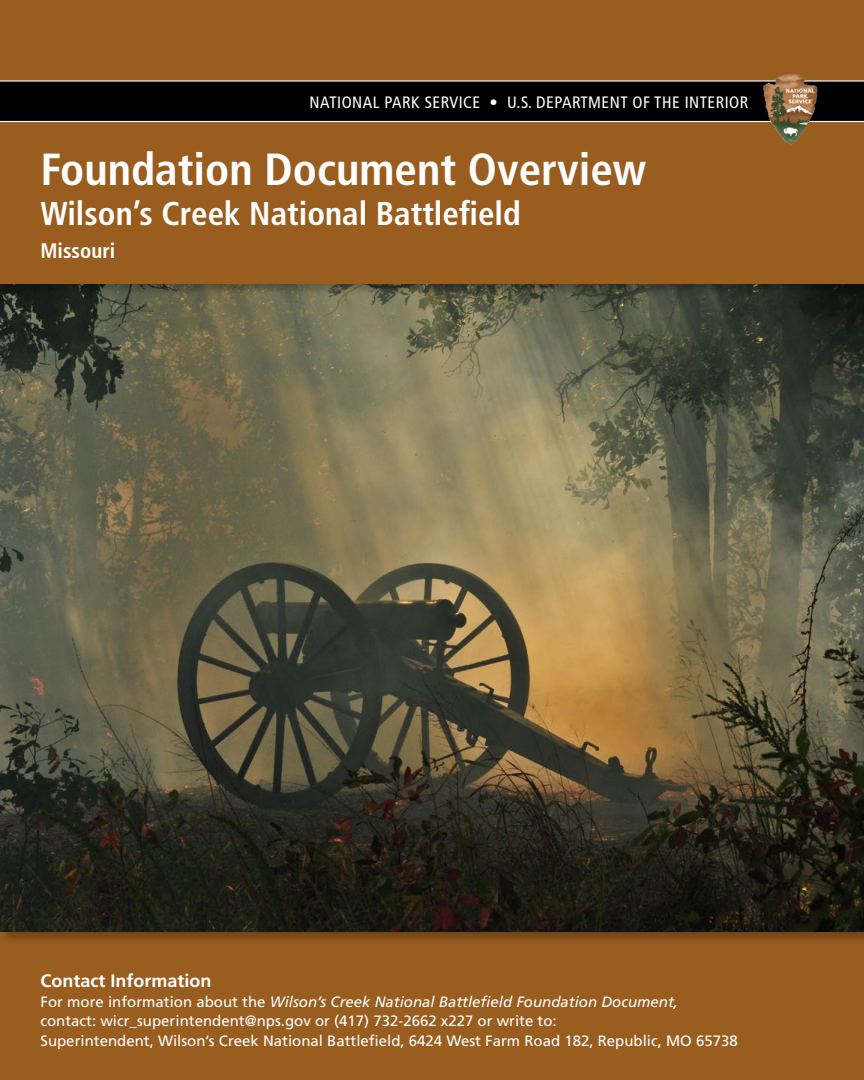
<style>
.page{position:relative;width:864px;height:1080px;background:#fff}
.page>*{position:absolute;margin:0;border:0;box-sizing:border-box;transform-origin:0 0}
.Cover_Overview_Title{font:700 condensed 45px "Frutiger LT Std";color:#fff}
.Cover_Park_Name{font:700 condensed 33px "Frutiger LT Std";color:#fff}
.Cover_State{font:700 condensed 21px "Frutiger LT Std";color:#fff}
.Cover_Contact_Info_H{font:700 18px "Frutiger LT Std";color:#fff}
.NPS_USDOI_logo_line{font:condensed 16.5px "Frutiger LT Std";letter-spacing:.03em;color:#fff}
.Cover_Contact_Info{font:15px/19.5px "Frutiger LT Std";color:#fff}
.s1{font-style:italic}
</style>
<div class="page">
<div style="left:0;top:932px;width:864px;height:148px;background:#995d20"></div>
<img style="left:0;top:297px;width:864px;height:635px">
<div style="left:0;top:0;width:864px;height:297px;background:#000;opacity:.25"></div>
<div style="left:0;top:0;width:864px;height:284px;background:#995d20"></div>
<div style="left:0;top:81px;width:864px;height:41px;background:#000"></div>
<hr style="left:0;top:121px;width:864px;height:1px;background:#fff">
<hr style="left:0;top:80px;width:864px;height:2px;background:#fff">
<img style="left:763px;top:74px;width:38px;height:70px">
<p class="NPS_USDOI_logo_line" style="left:310px;top:93px;width:440px">NATIONAL PARK SERVICE • U.S. DEPARTMENT OF THE INTERIOR</p>
<p class="Cover_Overview_Title" style="left:40px;top:143px;width:607px">Foundation Document Overview</p>
<p class="Cover_Park_Name" style="left:40px;top:194px;width:482px">Wilson’s Creek National Battlefield</p>
<p class="Cover_State" style="left:40px;top:238px;width:76px">Missouri</p>
<p class="Cover_Contact_Info_H" style="left:40px;top:970px;width:173px">Contact Information</p>
<p class="Cover_Contact_Info" style="left:40px;top:992px;width:699px">For more information about the <span class="s1">Wilson’s Creek National Battlefield Foundation Document,<br></span>contact: wicr_superintendent@nps.gov or (417) 732-2662 x227 or write to:<br>Superintendent, Wilson’s Creek National Battlefield, 6424 West Farm Road 182, Republic, MO 65738</p>
</div>
